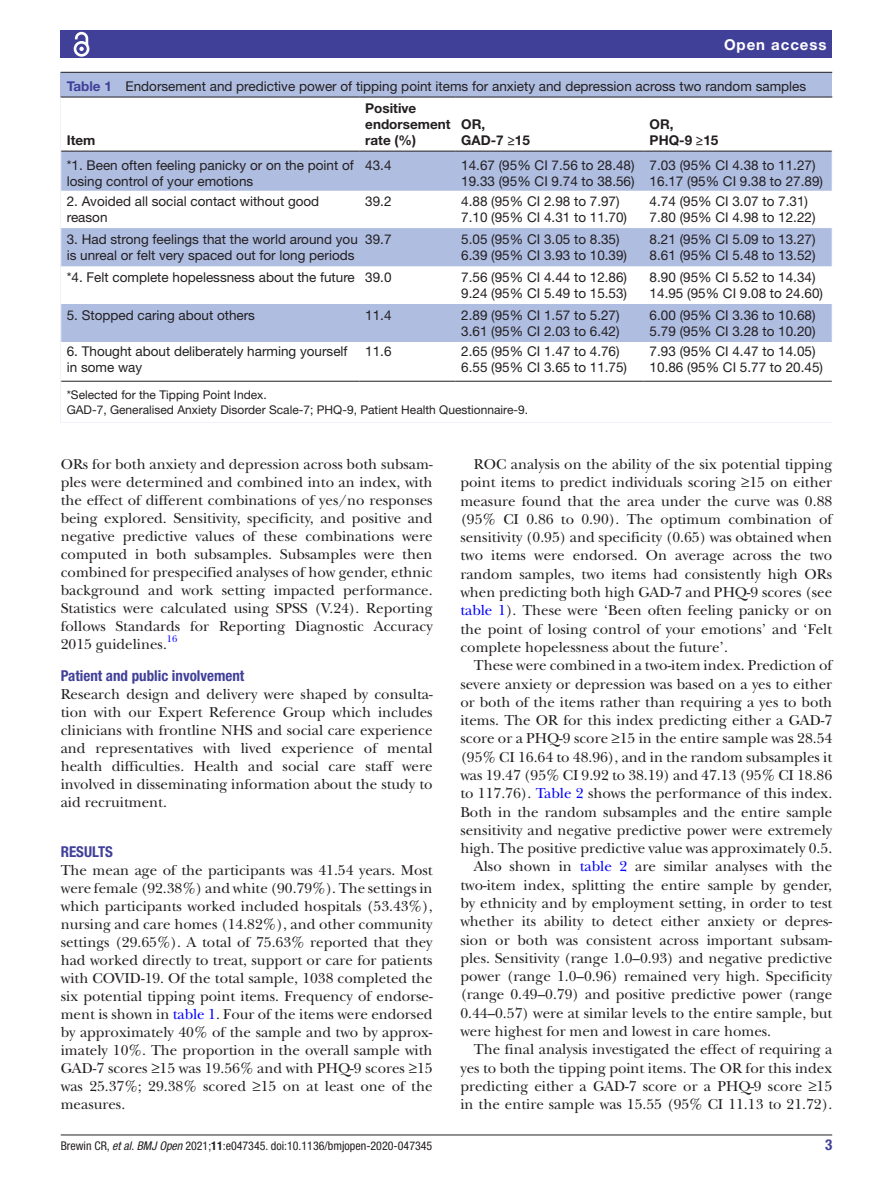
<style>
.page{position:relative;width:893px;height:1191px;background:#fff}
.page>*{position:absolute;margin:0;border:0;box-sizing:border-box;transform-origin:0 0}
.t1{font:15px/18px "New Baskerville";color:#231f20;text-align:justify}
.t2{font:700 condensed 15px "Helvetica Neue LT Std";color:#414099}
.t3{font:700 15px "Helvetica Neue LT Std";letter-spacing:.065em;color:#fff}
.t4{font:13.5px/16.2px "Helvetica Neue LT Std";color:#231f20}
.t5{font:700 13.5px/16.2px "Helvetica Neue LT Std";color:#231f20}
.t6{font:12px/15px "Helvetica Neue LT Std";color:#231f20}
.t7{font:condensed 12px "Helvetica Neue LT Std";color:#231f20}
.t8{font:9.9px "New Baskerville";color:#00f}
.s1{font-weight:700;color:#414099}
.s2{color:#00f}
.s3{font-style:italic}
.s4{font-weight:700}
</style>
<div class="page">
<hr style="left:61px;top:1134px;width:771px;height:1px;background:#231f20">
<div style="left:61px;top:31px;width:771px;height:27px;background:#414099"></div>
<svg style="left:73px;top:31px;width:17px;height:26px"></svg>
<div style="left:61px;top:73px;width:771px;height:350px;background:#afbde1"></div>
<hr style="left:61px;top:72px;width:771px;height:1px;background:#231f20">
<div style="left:61px;top:98px;width:771px;height:325px;background:#fff"></div>
<svg style="left:61px;top:152px;width:771px;height:190px"></svg>
<hr style="left:61px;top:97px;width:298px;height:1px;background:#231f20">
<hr style="left:61px;top:151px;width:298px;height:1px;background:#231f20">
<hr style="left:359px;top:97px;width:96px;height:1px;background:#231f20">
<hr style="left:359px;top:151px;width:96px;height:1px;background:#231f20">
<hr style="left:455px;top:97px;width:189px;height:1px;background:#231f20">
<hr style="left:455px;top:151px;width:189px;height:1px;background:#231f20">
<hr style="left:644px;top:97px;width:188px;height:1px;background:#231f20">
<hr style="left:644px;top:151px;width:188px;height:1px;background:#231f20">
<hr style="left:359px;top:381px;width:96px;height:1px;background:#231f20">
<hr style="left:455px;top:381px;width:189px;height:1px;background:#231f20">
<hr style="left:644px;top:381px;width:188px;height:1px;background:#231f20">
<hr style="left:61px;top:381px;width:298px;height:1px;background:#231f20">
<hr style="left:67px;top:398px;width:765px;height:1px;background:#fff">
<hr style="left:67px;top:413px;width:765px;height:1px;background:#fff">
<p class="t3" style="left:724px;top:35px;width:104px">Open access</p>
<p class="t4" style="left:67px;top:78px;width:741px"><span class="s1">Table 1</span> Endorsement and predictive power of tipping point items for anxiety and depression across two random samples</p>
<p class="t5" style="left:67px;top:132px;width:30px">Item</p>
<p class="t5" style="left:365px;top:99px;width:87px">Positive endorsement rate (%)</p>
<p class="t5" style="left:461px;top:116px;width:70px">OR,<br>GAD-7 ≥15</p>
<p class="t5" style="left:650px;top:116px;width:70px">OR,<br>PHQ-9 ≥15</p>
<p class="t4" style="left:67px;top:157px;width:289px">*1. Been often feeling panicky or on the point of losing control of your emotions</p>
<p class="t4" style="left:365px;top:157px;width:28px">43.4</p>
<p class="t4" style="left:461px;top:157px;width:175px">14.67 (95% CI 7.56 to 28.48)<br>19.33 (95% CI 9.74 to 38.56)</p>
<p class="t4" style="left:650px;top:157px;width:175px">7.03 (95% CI 4.38 to 11.27)<br>16.17 (95% CI 9.38 to 27.89)</p>
<p class="t4" style="left:67px;top:193px;width:254px">2. Avoided all social contact without good reason</p>
<p class="t4" style="left:365px;top:193px;width:28px">39.2</p>
<p class="t4" style="left:461px;top:193px;width:167px">4.88 (95% CI 2.98 to 7.97)<br>7.10 (95% CI 4.31 to 11.70)</p>
<p class="t4" style="left:650px;top:193px;width:167px">4.74 (95% CI 3.07 to 7.31)<br>7.80 (95% CI 4.98 to 12.22)</p>
<p class="t4" style="left:67px;top:231px;width:293px">3. Had strong feelings that the world around you is unreal or felt very spaced out for long periods</p>
<p class="t4" style="left:365px;top:231px;width:28px">39.7</p>
<p class="t4" style="left:461px;top:231px;width:167px">5.05 (95% CI 3.05 to 8.35)<br>6.39 (95% CI 3.93 to 10.39)</p>
<p class="t4" style="left:650px;top:231px;width:167px">8.21 (95% CI 5.09 to 13.27)<br>8.61 (95% CI 5.48 to 13.52)</p>
<p class="t4" style="left:67px;top:269px;width:326px">*4. Felt complete hopelessness about the future 39.0</p>
<p class="t4" style="left:461px;top:269px;width:167px">7.56 (95% CI 4.44 to 12.86)<br>9.24 (95% CI 5.49 to 15.53)</p>
<p class="t4" style="left:650px;top:269px;width:175px">8.90 (95% CI 5.52 to 14.34)<br>14.95 (95% CI 9.08 to 24.60)</p>
<p class="t4" style="left:67px;top:306px;width:190px">5. Stopped caring about others</p>
<p class="t4" style="left:365px;top:306px;width:28px">11.4</p>
<p class="t4" style="left:461px;top:306px;width:160px">2.89 (95% CI 1.57 to 5.27)<br>3.61 (95% CI 2.03 to 6.42)</p>
<p class="t4" style="left:650px;top:306px;width:167px">6.00 (95% CI 3.36 to 10.68)<br>5.79 (95% CI 3.28 to 10.20)</p>
<p class="t4" style="left:67px;top:343px;width:282px">6. Thought about deliberately harming yourself in some way</p>
<p class="t4" style="left:365px;top:343px;width:28px">11.6</p>
<p class="t4" style="left:461px;top:343px;width:167px">2.65 (95% CI 1.47 to 4.76)<br>6.55 (95% CI 3.65 to 11.75)</p>
<p class="t4" style="left:650px;top:343px;width:175px">7.93 (95% CI 4.47 to 14.05)<br>10.86 (95% CI 5.77 to 20.45)</p>
<p class="t6" style="left:67px;top:387px;width:463px">*Selected for the Tipping Point Index.<br>GAD-7, Generalised Anxiety Disorder Scale-7; PHQ-9, Patient Health Questionnaire-9.</p>
<p class="t1" style="left:61px;top:455px;width:373px">ORs for both anxiety and depression across both subsam&shy;ples were determined and combined into an index, with the effect of different combinations of yes/no responses being explored. Sensitivity, specificity, and positive and negative predictive values of these combinations were computed in both subsamples. Subsamples were then combined for prespecified analyses of how gender, ethnic background and work setting impacted performance.<br>Statistics were calculated using SPSS (V.24). Reporting follows Standards for Reporting Diagnostic Accuracy 2015 guidelines.</p>
<p class="t8" style="left:167px;top:633px;width:12px">16</p>
<p class="t2" style="left:61px;top:666px;width:185px">Patient and public involvement</p>
<p class="t1" style="left:61px;top:685px;width:373px">Research design and delivery were shaped by consulta&shy;tion with our Expert Reference Group which includes clinicians with frontline NHS and social care experience and representatives with lived experience of mental health difficulties. Health and social care staff were involved in disseminating information about the study to aid recruitment.</p>
<p class="t2" style="left:61px;top:843px;width:54px">RESULTS</p>
<p class="t1" style="left:61px;top:861px;width:373px">The mean age of the participants was 41.54 years. Most were female (92.38%) and white (90.79%). The settings in which participants worked included hospitals (53.43%), nursing and care homes (14.82%), and other community settings (29.65%). A total of 75.63% reported that they had worked directly to treat, support or care for patients with COVID-19. Of the total sample, 1038 completed the six potential tipping point items. Frequency of endorse&shy;ment is shown in <span class="s2">table 1</span>. Four of the items were endorsed by approximately 40% of the sample and two by approx&shy;imately 10%. The proportion in the overall sample with GAD-7 scores ≥15 was 19.56% and with PHQ-9 scores ≥15 was 25.37%; 29.38% scored ≥15 on at least one of the measures.</p>
<p class="t1" style="left:460px;top:455px;width:373px;text-indent:13px">ROC analysis on the ability of the six potential tipping point items to predict individuals scoring ≥15 on either measure found that the area under the curve was 0.88 (95% CI 0.86 to 0.90). The optimum combination of sensitivity (0.95) and specificity (0.65) was obtained when two items were endorsed. On average across the two random samples, two items had consistently high ORs when predicting both high GAD-7 and PHQ-9 scores (see <span class="s2">table 1</span>). These were ‘Been often feeling panicky or on the point of losing control of your emotions’ and ‘Felt complete hopelessness about the future’.</p>
<p class="t1" style="left:474px;top:656px;width:360px">These were combined in a two-item index. Prediction of</p>
<p class="t1" style="left:460px;top:675px;width:373px">severe anxiety or depression was based on a yes to either</p>
<p class="t1" style="left:460px;top:693px;width:373px">or both of the items rather than requiring a yes to both</p>
<p class="t1" style="left:460px;top:711px;width:373px">items. The OR for this index predicting either a GAD-7</p>
<p class="t1" style="left:460px;top:729px;width:373px">score or a PHQ-9 score ≥15 in the entire sample was 28.54</p>
<p class="t1" style="left:460px;top:748px;width:373px">(95% CI 16.64 to 48.96), and in the random subsamples it</p>
<p class="t1" style="left:460px;top:766px;width:373px">was 19.47 (95% CI 9.92 to 38.19) and 47.13 (95% CI 18.86</p>
<p class="t1" style="left:460px;top:784px;width:373px">to 117.76). <span class="s2">Table 2</span> shows the performance of this index.</p>
<p class="t1" style="left:460px;top:802px;width:373px">Both in the random subsamples and the entire sample</p>
<p class="t1" style="left:460px;top:821px;width:373px">sensitivity and negative predictive power were extremely</p>
<p class="t1" style="left:460px;top:839px;width:373px">high. The positive predictive value was approximately 0.5.</p>
<p class="t1" style="left:474px;top:857px;width:360px">Also shown in <span class="s2">table 2</span> are similar analyses with the</p>
<p class="t1" style="left:460px;top:876px;width:373px">two-item index, splitting the entire sample by gender,</p>
<p class="t1" style="left:460px;top:894px;width:373px">by ethnicity and by employment setting, in order to test</p>
<p class="t1" style="left:460px;top:912px;width:373px">whether its ability to detect either anxiety or depres-</p>
<p class="t1" style="left:460px;top:930px;width:373px">sion or both was consistent across important subsam-</p>
<p class="t1" style="left:460px;top:949px;width:373px">ples. Sensitivity (range 1.0–0.93) and negative predictive</p>
<p class="t1" style="left:460px;top:967px;width:373px">power (range 1.0–0.96) remained very high. Specificity</p>
<p class="t1" style="left:460px;top:985px;width:373px">(range 0.49–0.79) and positive predictive power (range</p>
<p class="t1" style="left:460px;top:1004px;width:373px">0.44–0.57) were at similar levels to the entire sample, but</p>
<p class="t1" style="left:460px;top:1022px;width:312px">were highest for men and lowest in care homes.</p>
<p class="t1" style="left:474px;top:1040px;width:360px">The final analysis investigated the effect of requiring a</p>
<p class="t1" style="left:460px;top:1058px;width:373px">yes to both the tipping point items. The OR for this index</p>
<p class="t1" style="left:460px;top:1077px;width:373px">predicting either a GAD-7 score or a PHQ-9 score ≥15</p>
<p class="t1" style="left:460px;top:1095px;width:373px">in the entire sample was 15.55 (95% CI 11.13 to 21.72).</p>
<p class="t7" style="left:61px;top:1138px;width:373px">Brewin CR, <span class="s3">et al</span>. <span class="s3">BMJ Open</span> 2021;<span class="s4">11</span>:e047345. doi:10.1136/bmjopen-2020-047345</p>
<p class="t2" style="left:825px;top:1135px;width:9px">3</p>
</div>
